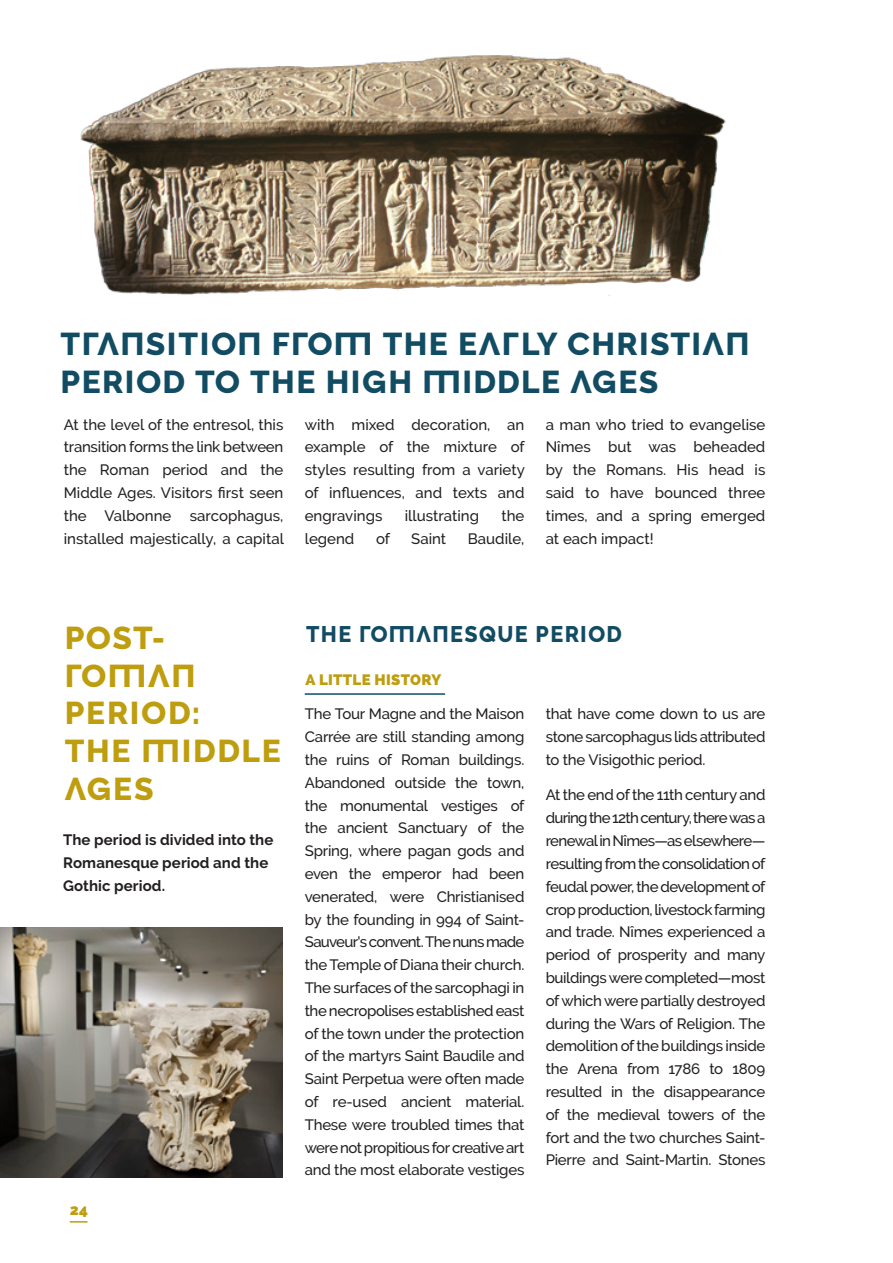
<style>
.page{position:relative;width:893px;height:1263px;background:#fff}
.page>*{position:absolute;margin:0;border:0;box-sizing:border-box;transform-origin:0 0}
.Titre_Page_2__Petit{font:700 31.5px/37.8px "Raleway Display";letter-spacing:-.02em;color:#114c63}
.Titre_Page_2__Petit-2{font:700 31.5px/37.8px "Raleway Display";letter-spacing:-.01em;color:#be9d0e}
.FOCUS{font:700 22.5px "Raleway Display";color:#114c63;scale:.95 1}
.Texte_noir{font:500 15px/22.8px "Raleway";letter-spacing:-.005em;color:#231f20;text-align:justify}
.Texte_noir-2{font:700 15px/22.8px "Raleway";letter-spacing:.005em;color:#231f20}
.Intertitre{font:800 15px "Raleway";letter-spacing:.02em;color:#be9d0e}
</style>
<div class="page">
<img style="left:80px;top:55px;width:646px;height:241px">
<img style="left:0;top:927px;width:282px;height:251px">
<svg style="left:70px;top:1221px;width:18px;height:1px"></svg>
<hr style="left:305px;top:693px;width:140px;height:2px;background:#114c63">
<p class="Titre_Page_2__Petit" style="left:60px;top:325px;width:693px">TRANSITION FROM THE EARLY CHRISTIAN<br>PERIOD TO THE HIGH MIDDLE AGES</p>
<p class="Texte_noir" style="left:64px;top:413px;width:222px">At the level of the entresol, this transition forms the link between the Roman period and the Middle Ages. Visitors first seen the Valbonne sarcophagus, installed majestically, a capital</p>
<p class="Texte_noir" style="left:305px;top:413px;width:222px">with mixed decoration, an example of the mixture of styles resulting from a variety of influences, and texts and engravings</p>
<p class="Texte_noir" style="left:405px;top:504px;width:76px">illustrating</p>
<p class="Texte_noir" style="left:501px;top:504px;width:24px">the</p>
<p class="Texte_noir" style="left:305px;top:527px;width:51px">legend</p>
<p class="Texte_noir" style="left:376px;top:527px;width:15px">of</p>
<p class="Texte_noir" style="left:411px;top:527px;width:36px">Saint</p>
<p class="Texte_noir" style="left:468px;top:527px;width:58px">Baudile,</p>
<p class="Texte_noir" style="left:546px;top:413px;width:221px">a man who tried to evangelise Nîmes but was beheaded by the Romans. His head is said to have bounced three times, and a spring emerged at each impact!</p>
<p class="Titre_Page_2__Petit-2" style="left:64px;top:618px;width:220px">POST-<br>ROMAN<br>PERIOD:<br>THE MIDDLE<br>AGES</p>
<p class="FOCUS" style="left:305px;top:621px;width:335px">THE ROMANESQUE PERIOD</p>
<p class="Intertitre" style="left:305px;top:671px;width:137px">A LITTLE HISTORY</p>
<p class="Texte_noir" style="left:305px;top:703px;width:221px">The Tour Magne and the Maison Carrée are still standing among the ruins of Roman buildings.<br>Abandoned outside the town, the monumental vestiges of the ancient Sanctuary of the Spring, where pagan gods and even the emperor had been venerated, were Christianised by the founding in 994 of Saint-Sauveur's convent. The nuns made the Temple of Diana their church.<br>The surfaces of the sarcophagi in the necropolises established east of the town under the protection of the martyrs Saint Baudile and Saint Perpetua were often made of re-used ancient material.<br>These were troubled times that were not propitious for creative art and the most elaborate vestiges</p>
<p class="Texte_noir" style="left:546px;top:703px;width:221px">that have come down to us are stone sarcophagus lids attributed to the Visigothic period.</p>
<p class="Texte_noir" style="left:546px;top:784px;width:221px">At the end of the 11th century and during the 12th century, there was a renewal in Nîmes—as elsewhere— resulting from the consolidation of feudal power, the development of crop production, livestock farming and trade. Nîmes experienced a period of prosperity and many buildings were completed—most of which were partially destroyed during the Wars of Religion. The demolition of the buildings inside the Arena from 1786 to 1809 resulted in the disappearance of the medieval towers of the fort and the two churches Saint-Pierre and Saint-Martin. Stones</p>
<p class="Texte_noir-2" style="left:63px;top:829px;width:212px">The period is divided into the<br>Romanesque period and the<br>Gothic period.</p>
<p class="Intertitre" style="left:70px;top:1201px;width:20px">24</p>
</div>
